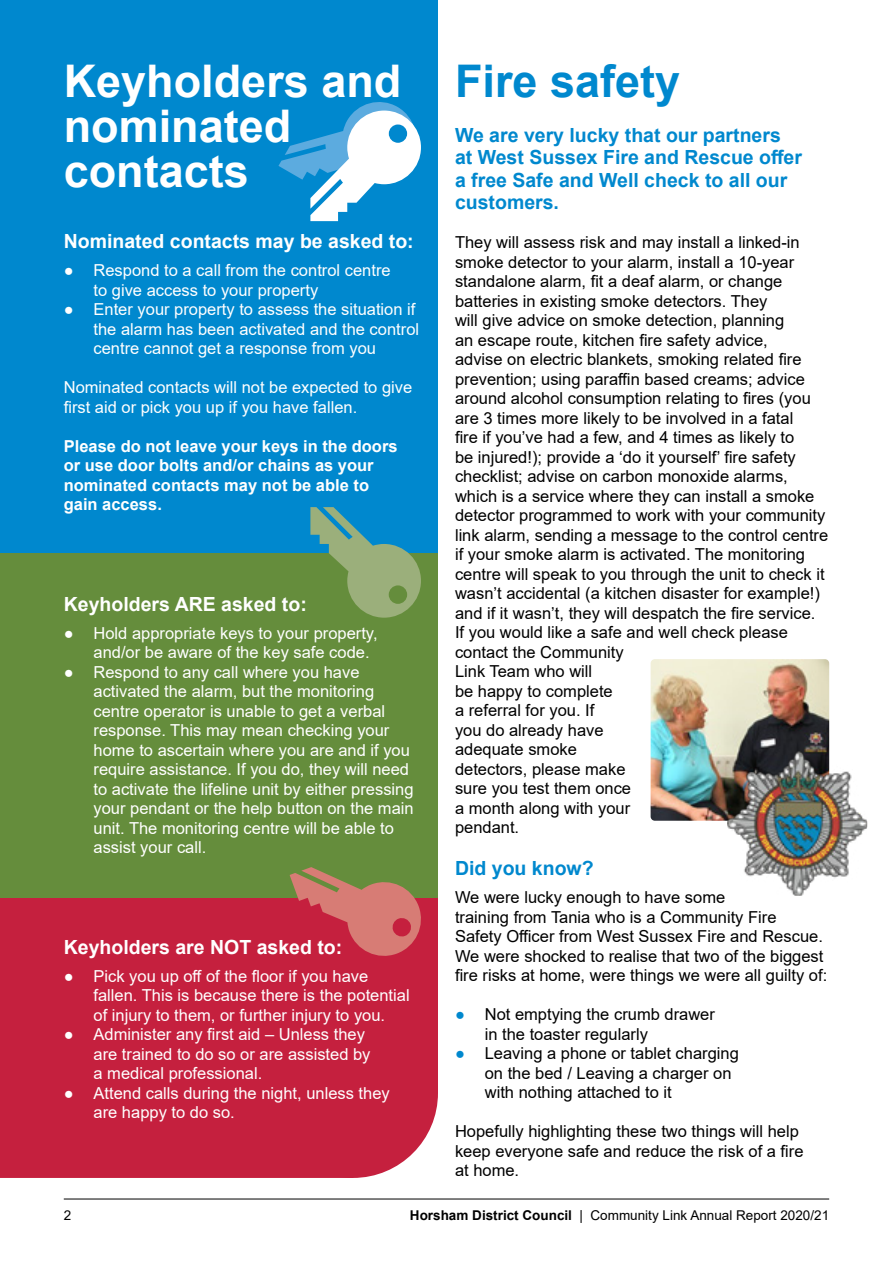
<style>
.page{position:relative;width:893px;height:1263px;background:#fff}
.page>*{position:absolute;margin:0;border:0;box-sizing:border-box;transform-origin:0 0}
.Header-1{font:700 45px/45px "Arial";color:#fff}
.Header-1-2{font:700 45px "Arial";color:#0088ce}
.Intro-1{font:700 19.5px/22.5px "Arial";color:#0088ce}
.Header-3{font:700 19.5px "Arial";color:#fff}
.Header-3-2{font:700 19.5px "Arial";color:#0088ce}
.Paragraph-1{font:16.5px/19.5px "Arial";color:#000}
.Bullets-2{font:16.5px/19.5px "Arial";color:#fff}
.Bullets-2-2{font:16.5px/19.5px "Arial";color:#000}
.Paragraph-1-2{font:700 16.5px/19.5px "Arial";color:#fff}
.Paragraph-1-3{font:16.5px/19.5px "Arial";color:#fff}
.t1{font:13.5px "Arial";color:#000}
.s1{color:#0088ce}
.s2{font-weight:700}
</style>
<div class="page">
<div style="left:0;top:897px;width:438px;height:281px;background:#c5203e"></div>
<div style="left:268px;top:1008px;width:170px;height:170px;background:#c5203e;border-radius:50%"></div>
<div style="left:0;top:553px;width:438px;height:344px;background:#658d3c"></div>
<div style="left:0;top:0;width:438px;height:553px;background:#0088ce"></div>
<hr style="left:64px;top:1199px;width:765px;height:1px;background:#000">
<img style="left:651px;top:659px;width:178px;height:162px">
<img style="left:727px;top:751px;width:140px;height:145px">
<svg style="left:278px;top:102px;width:143px;height:119px"></svg>
<svg style="left:310px;top:507px;width:111px;height:111px"></svg>
<svg style="left:290px;top:867px;width:136px;height:93px"></svg>
<h1 class="Header-1" style="left:64px;top:59px;width:339px">Keyholders and nominated contacts</h1>
<p class="Header-3" style="left:64px;top:227px;width:352px">Nominated contacts may be asked to:</p>
<p class="Bullets-2" style="left:94px;top:260px;width:299px;text-indent:-30px">● Respond to a call from the control centre to give access to your property</p>
<p class="Bullets-2" style="left:94px;top:299px;width:327px;text-indent:-30px">● Enter your property to assess the situation if the alarm has been activated and the control centre cannot get a response from you</p>
<p class="Paragraph-1-3" style="left:64px;top:377px;width:350px">Nominated contacts will not be expected to give first aid or pick you up if you have fallen.</p>
<p class="Paragraph-1-2" style="left:64px;top:436px;width:335px">Please do not leave your keys in the doors or use door bolts and/or chains as your nominated contacts may not be able to gain access.</p>
<p class="Header-3" style="left:64px;top:590px;width:245px">Keyholders ARE asked to:</p>
<p class="Bullets-2" style="left:94px;top:623px;width:286px;text-indent:-30px">● Hold appropriate keys to your property, and/or be aware of the key safe code.</p>
<p class="Bullets-2" style="left:94px;top:662px;width:322px;text-indent:-30px">● Respond to any call where you have activated the alarm, but the monitoring centre operator is unable to get a verbal response. This may mean checking your home to ascertain where you are and if you require assistance. If you do, they will need to activate the lifeline unit by either pressing your pendant or the help button on the main unit. The monitoring centre will be able to assist your call.</p>
<p class="Header-3" style="left:64px;top:933px;width:280px">Keyholders are NOT asked to:</p>
<p class="Bullets-2" style="left:94px;top:966px;width:318px;text-indent:-30px">● Pick you up off of the floor if you have fallen. This is because there is the potential of injury to them, or further injury to you.</p>
<p class="Bullets-2" style="left:94px;top:1024px;width:278px;text-indent:-30px">● Administer any first aid – Unless they are trained to do so or are assisted by a medical professional.</p>
<p class="Bullets-2" style="left:94px;top:1083px;width:298px;text-indent:-30px">● Attend calls during the night, unless they are happy to do so.</p>
<h1 class="Header-1-2" style="left:455px;top:49px;width:227px">Fire safety</h1>
<p class="Intro-1" style="left:455px;top:124px;width:349px">We are very lucky that our partners at West Sussex Fire and Rescue offer a free Safe and Well check to all our customers.</p>
<p class="Paragraph-1" style="left:455px;top:233px;width:375px">They will assess risk and may install a linked-in smoke detector to your alarm, install a 10-year standalone alarm, fit a deaf alarm, or change batteries in existing smoke detectors. They<br>will give advice on smoke detection, planning<br>an escape route, kitchen fire safety advice,<br>advise on electric blankets, smoking related fire prevention; using paraffin based creams; advice around alcohol consumption relating to fires (you are 3 times more likely to be involved in a fatal<br>fire if you’ve had a few, and 4 times as likely to<br>be injured!); provide a ‘do it yourself’ fire safety checklist; advise on carbon monoxide alarms, which is a service where they can install a smoke detector programmed to work with your community link alarm, sending a message to the control centre if your smoke alarm is activated. The monitoring centre will speak to you through the unit to check it wasn’t accidental (a kitchen disaster for example!) and if it wasn’t, they will despatch the fire service.<br>If you would like a safe and well check please contact the Community<br>Link Team who will<br>be happy to complete<br>a referral for you. If<br>you do already have<br>adequate smoke<br>detectors, please make<br>sure you test them once<br>a month along with your<br>pendant.</p>
<p class="Header-3-2" style="left:455px;top:855px;width:140px">Did you know?</p>
<p class="Paragraph-1" style="left:455px;top:888px;width:374px">We were lucky enough to have some<br>training from Tania who is a Community Fire Safety Officer from West Sussex Fire and Rescue.<br>We were shocked to realise that two of the biggest fire risks at home, were things we were all guilty of:</p>
<p class="Bullets-2-2" style="left:485px;top:1005px;width:232px;text-indent:-30px"><span class="s1">●</span> Not emptying the crumb drawer in the toaster regularly</p>
<p class="Bullets-2-2" style="left:485px;top:1044px;width:256px;text-indent:-30px"><span class="s1">●</span> Leaving a phone or tablet charging on the bed / Leaving a charger on with nothing attached to it</p>
<p class="Paragraph-1" style="left:455px;top:1122px;width:350px">Hopefully highlighting these two things will help keep everyone safe and reduce the risk of a fire at home.</p>
<p class="t1" style="left:64px;top:1205px;width:9px">2</p>
<p class="t1" style="left:410px;top:1205px;width:421px"><span class="s2">Horsham District Council</span> | Community Link Annual Report 2020/21</p>
</div>
